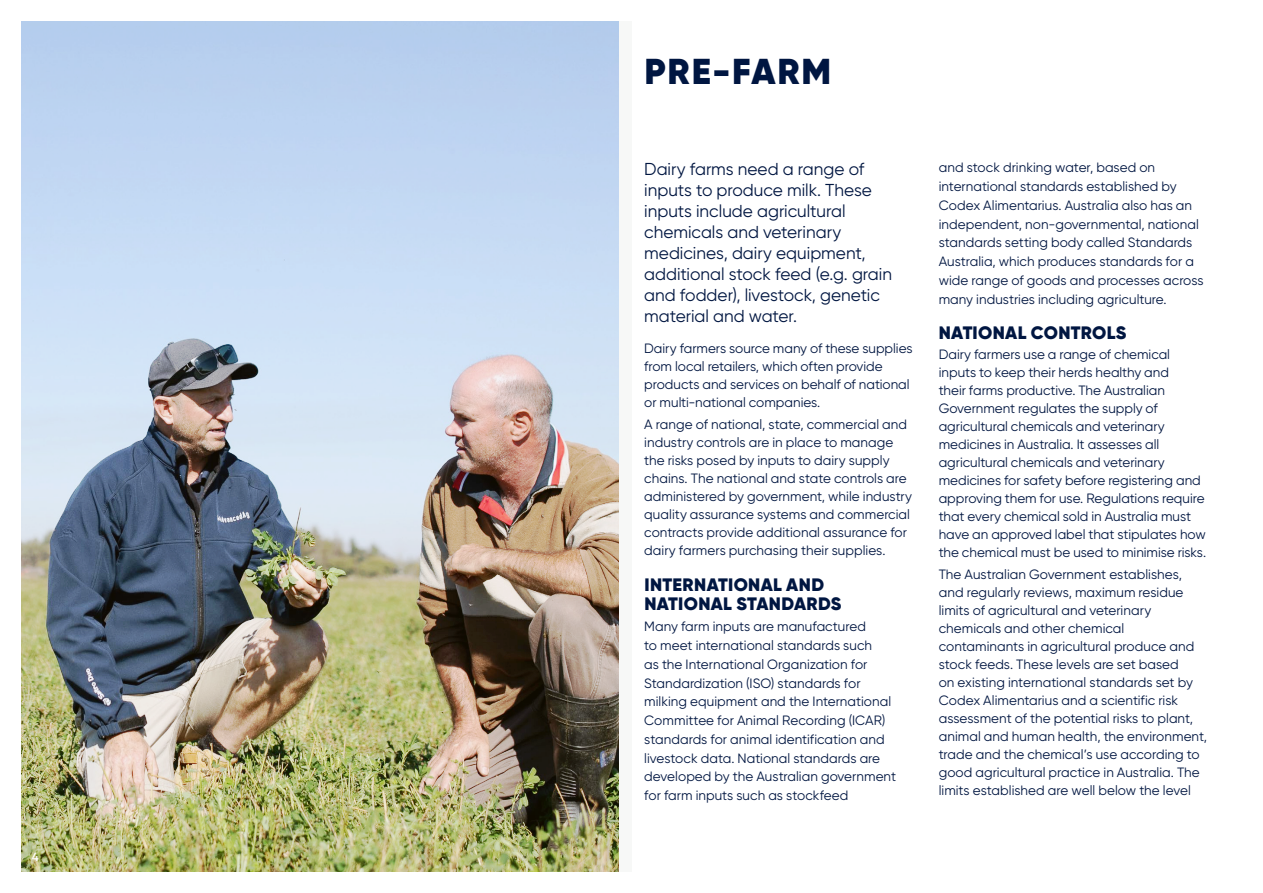
<style>
.page{position:relative;width:1263px;height:893px;background:#fff}
.page>*{position:absolute;margin:0;border:0;box-sizing:border-box;transform-origin:0 0}
.t1{font:900 36px "Gilroy";letter-spacing:.05em;color:#001641}
.t2{font:900 18px/19.5px "Gilroy";letter-spacing:.015em;color:#001641}
.t3{font:17.25px/21px "Gilroy";color:#001641}
.t4{font:13.5px/18px "Gilroy";color:#001641}
.t5{font:600 12px "Gilroy";color:#fff}
</style>
<div class="page">
<img style="left:21px;top:21px;width:598px;height:851px">
<p class="t5" style="left:32px;top:849px;width:8px">4</p>
<h1 class="t1" style="left:644px;top:49px;width:188px">PRE-FARM</h1>
<p class="t3" style="left:644px;top:159px;width:249px">Dairy farms need a range of inputs to produce milk. These inputs include agricultural chemicals and veterinary medicines, dairy equipment, additional stock feed (e.g. grain and fodder), livestock, genetic material and water.</p>
<p class="t4" style="left:644px;top:339px;width:270px">Dairy farmers source many of these supplies from local retailers, which often provide products and services on behalf of national or multi-national companies.</p>
<p class="t4" style="left:644px;top:416px;width:269px">A range of national, state, commercial and industry controls are in place to manage the risks posed by inputs to dairy supply chains. The national and state controls are administered by government, while industry quality assurance systems and commercial contracts provide additional assurance for dairy farmers purchasing their supplies.</p>
<h2 class="t2" style="left:644px;top:575px;width:199px">INTERNATIONAL AND<br>NATIONAL STANDARDS</h2>
<p class="t4" style="left:644px;top:617px;width:253px;line-height:18.8px">Many farm inputs are manufactured<br>to meet international standards such<br>as the International Organization for Standardization (ISO) standards for milking equipment and the International Committee for Animal Recording (ICAR) standards for animal identification and livestock data. National standards are developed by the Australian government for farm inputs such as stockfeed</p>
<p class="t4" style="left:939px;top:158px;width:266px;line-height:18.8px">and stock drinking water, based on international standards established by Codex Alimentarius. Australia also has an independent, non-governmental, national standards setting body called Standards Australia, which produces standards for a wide range of goods and processes across many industries including agriculture.</p>
<h2 class="t2" style="left:939px;top:323px;width:189px">NATIONAL CONTROLS</h2>
<p class="t4" style="left:939px;top:345px;width:269px">Dairy farmers use a range of chemical inputs to keep their herds healthy and<br>their farms productive. The Australian Government regulates the supply of agricultural chemicals and veterinary medicines in Australia. It assesses all agricultural chemicals and veterinary medicines for safety before registering and approving them for use. Regulations require that every chemical sold in Australia must have an approved label that stipulates how the chemical must be used to minimise risks.</p>
<p class="t4" style="left:939px;top:566px;width:270px">The Australian Government establishes, and regularly reviews, maximum residue limits of agricultural and veterinary chemicals and other chemical contaminants in agricultural produce and stock feeds. These levels are set based<br>on existing international standards set by Codex Alimentarius and a scientific risk assessment of the potential risks to plant, animal and human health, the environment, trade and the chemical’s use according to good agricultural practice in Australia. The limits established are well below the level</p>
</div>
